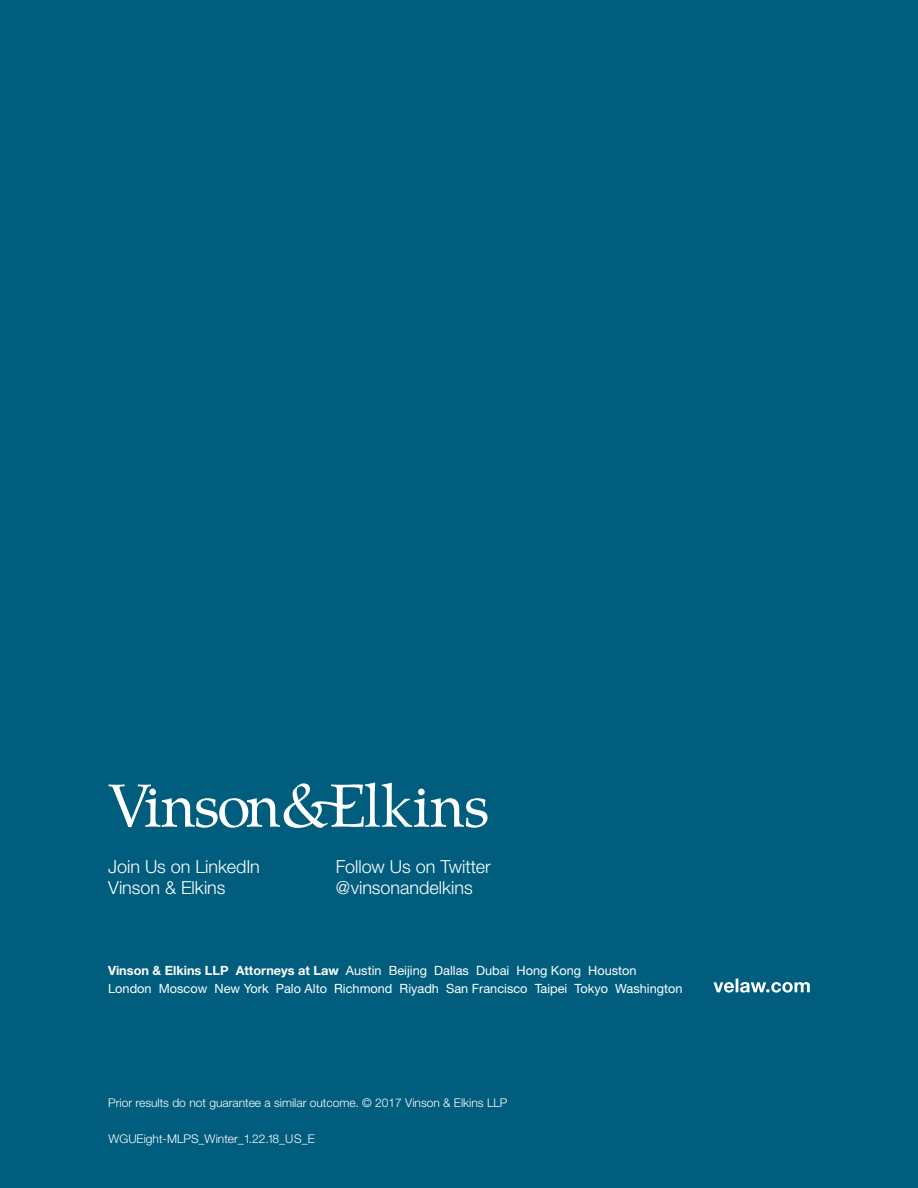
<style>
.page{position:relative;width:918px;height:1188px;background:#005d7d}
.page>*{position:absolute;margin:0;border:0;box-sizing:border-box;transform-origin:0 0}
.t1{font:300 18px/21.6px "Helvetica Neue";letter-spacing:-.005em;color:#fff}
.t2{font:12.75px/18px "Helvetica Neue";color:#fff}
.t3{font:300 12px "Helvetica Neue";color:#fff}
.s1{font-weight:700}
</style>
<div class="page">
<svg style="left:109px;top:782px;width:379px;height:46px"></svg>
<svg style="left:713px;top:979px;width:97px;height:14px"></svg>
<h1 class="t1" style="left:108px;top:855px;width:153px">Join Us on LinkedIn<br>Vinson &amp; Elkins</h1>
<h1 class="t1" style="left:336px;top:855px;width:157px">Follow Us on Twitter @vinsonandelkins</h1>
<p class="t2" style="left:108px;top:961px;width:576px"><span class="s1">Vinson &amp; Elkins LLP Attorneys at Law</span> Austin Beijing Dallas Dubai Hong Kong Houston<br>London Moscow New York Palo Alto Richmond Riyadh San Francisco Taipei Tokyo Washington</p>
<p class="t3" style="left:108px;top:1096px;width:401px">Prior results do not guarantee a similar outcome. © 2017 Vinson &amp; Elkins LLP</p>
<p class="t3" style="left:109px;top:1132px;width:208px">WGUEight-MLPS_Winter_1.22.18_US_E</p>
</div>
